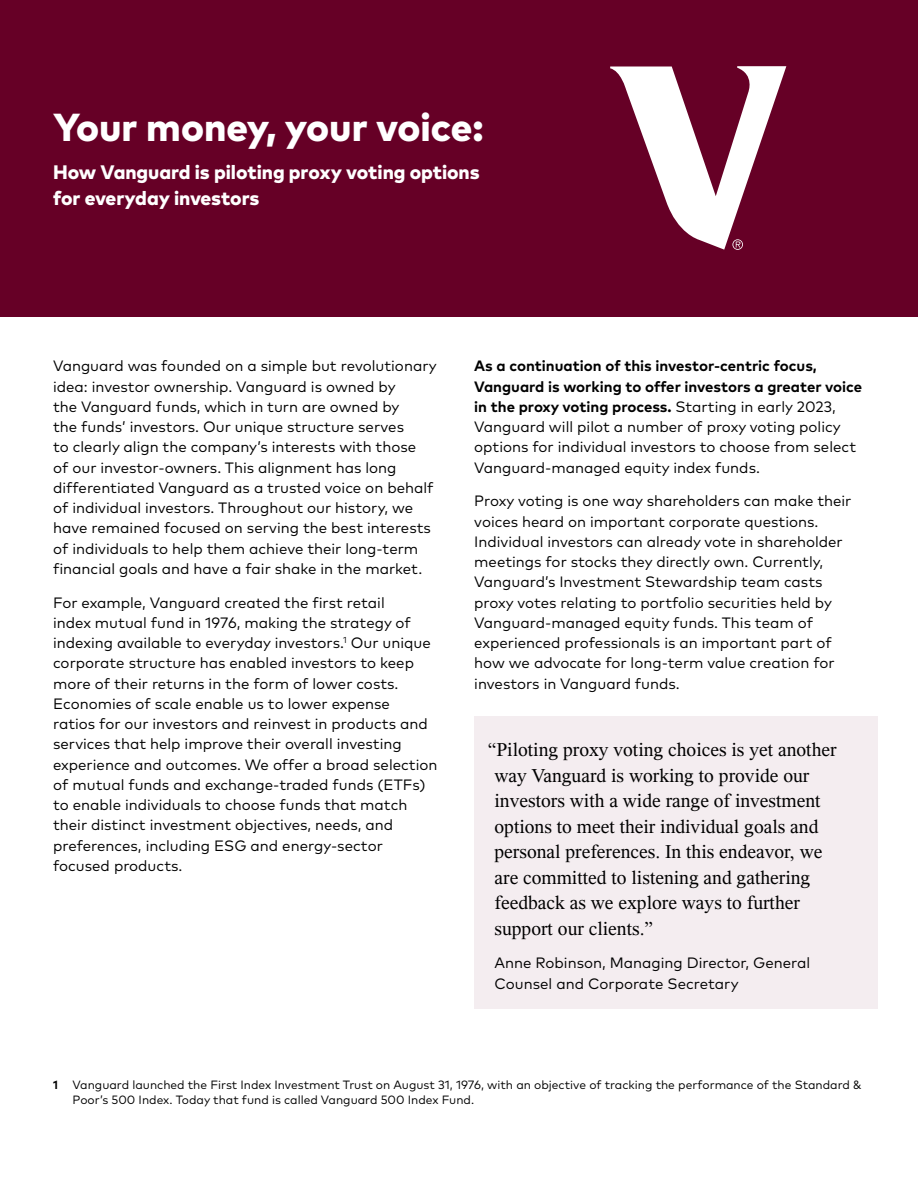
<style>
.page{position:relative;width:918px;height:1188px;background:#fff}
.page>*{position:absolute;margin:0;border:0;box-sizing:border-box;transform-origin:0 0}
.t1{font:800 39px "Mark Pro";color:#fff}
.t2{font:19.5px/25.5px "Thorndale AMT";color:#000}
.t3{font:800 19.5px/25.5px "Mark Pro";letter-spacing:-.005em;color:#fff}
.t4{font:15px/20.2px "Mark Pro";color:#000}
.t5{font:12px/15px "Mark Pro";color:#000}
.s1{font-weight:700}
</style>
<div class="page">
<div style="left:474px;top:717px;width:404px;height:292px;background:#f4edf0"></div>
<div style="left:0;top:0;width:918px;height:316px;background:#660026"></div>
<svg style="left:610px;top:66px;width:176px;height:184px"></svg>
<h1 class="t1" style="left:53px;top:97px;width:432px">Your money, your voice:</h1>
<h2 class="t3" style="left:53px;top:158px;width:428px">How Vanguard is piloting proxy voting options for everyday investors</h2>
<p class="t4" style="left:53px;top:355px;width:385px">Vanguard was founded on a simple but revolutionary idea: investor ownership. Vanguard is owned by<br>the Vanguard funds, which in turn are owned by<br>the funds’ investors. Our unique structure serves<br>to clearly align the company’s interests with those<br>of our investor-owners. This alignment has long differentiated Vanguard as a trusted voice on behalf of individual investors. Throughout our history, we have remained focused on serving the best interests of individuals to help them achieve their long-term financial goals and have a fair shake in the market.</p>
<p class="t4" style="left:53px;top:591px;width:386px">For example, Vanguard created the first retail<br>index mutual fund in 1976, making the strategy of indexing available to everyday investors.<sup>1</sup> Our unique corporate structure has enabled investors to keep more of their returns in the form of lower costs.<br>Economies of scale enable us to lower expense<br>ratios for our investors and reinvest in products and services that help improve their overall investing experience and outcomes. We offer a broad selection of mutual funds and exchange-traded funds (ETFs) to enable individuals to choose funds that match their distinct investment objectives, needs, and preferences, including ESG and energy-sector focused products.</p>
<p class="t4" style="left:474px;top:355px;width:389px"><span class="s1">As a continuation of this investor-centric focus, Vanguard is working to offer investors a greater voice in the proxy voting process.</span> Starting in early 2023, Vanguard will pilot a number of proxy voting policy options for individual investors to choose from select Vanguard-managed equity index funds.</p>
<p class="t4" style="left:474px;top:490px;width:379px">Proxy voting is one way shareholders can make their voices heard on important corporate questions.<br>Individual investors can already vote in shareholder meetings for stocks they directly own. Currently, Vanguard’s Investment Stewardship team casts proxy votes relating to portfolio securities held by Vanguard-managed equity funds. This team of experienced professionals is an important part of how we advocate for long-term value creation for investors in Vanguard funds.</p>
<p class="t2" style="left:495px;top:737px;width:344px;text-indent:-7px">“Piloting proxy voting choices is yet another way Vanguard is working to provide our investors with a wide range of investment options to meet their individual goals and personal preferences. In this endeavor, we are committed to listening and gathering feedback as we explore ways to further support our clients.”</p>
<p class="t4" style="left:495px;top:952px;width:317px">Anne Robinson, Managing Director, General<br>Counsel and Corporate Secretary</p>
<p class="t5" style="left:73px;top:1076px;width:791px;text-indent:-20px"><span class="s1">1</span> Vanguard launched the First Index Investment Trust on August 31, 1976, with an objective of tracking the performance of the Standard &amp;<br>Poor’s 500 Index. Today that fund is called Vanguard 500 Index Fund.</p>
</div>
